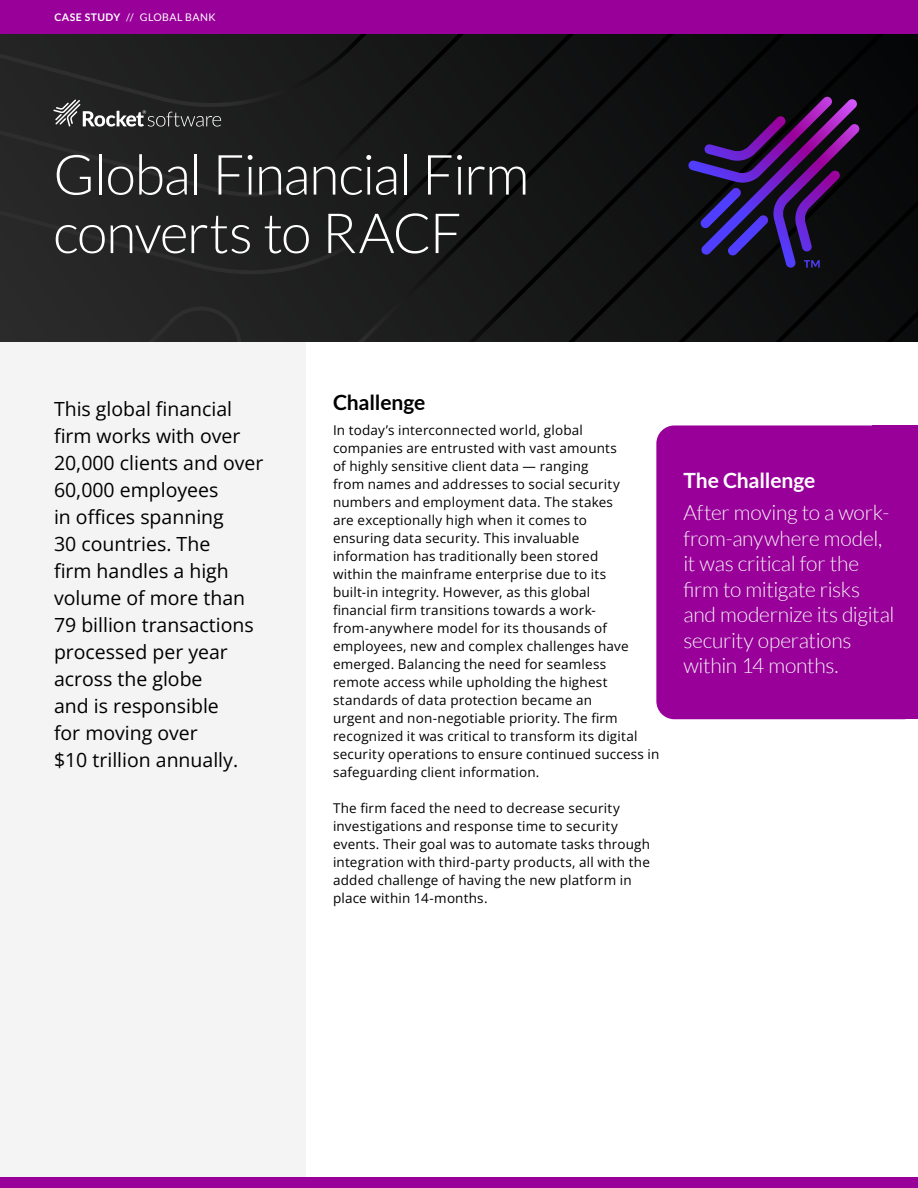
<style>
.page{position:relative;width:918px;height:1188px;background:#fff}
.page>*{position:absolute;margin:0;border:0;box-sizing:border-box;transform-origin:0 0}
.H1-Product_name{font:300 55.5px/58.5px "Lato";letter-spacing:-.025em;color:#fff}
.quote{font:300 21px/25.5px "Lato";letter-spacing:-.015em;color:#f4f4f5}
.H7{font:700 21px "Lato";letter-spacing:-.005em;color:#fff}
.H7-2{font:700 21px "Lato";letter-spacing:-.01em;color:#000}
.body_product_intro_summary{font:19.5px/27px "Open Sans";color:#000}
.body_copy_text{font:13.5px/18px "Open Sans";letter-spacing:.015em;color:#000}
.eyebrow___category{font:10.5px "Lato";letter-spacing:.04em;color:#fff}
.s1{font-weight:700}
</style>
<div class="page">
<div style="left:0;top:323px;width:306px;height:865px;background:#f4f4f5"></div>
<svg style="left:0;top:34px;width:918px;height:307px;background:#181819"></svg>
<div style="left:0;top:0;width:918px;height:34px;background:#909"></div>
<svg style="left:688px;top:97px;width:171px;height:171px;background:#2a1345"></svg>
<svg style="left:53px;top:100px;width:168px;height:27px;background:#494a4a"></svg>
<div style="left:0;top:1177px;width:918px;height:11px;background:#909"></div>
<div style="left:656px;top:425px;width:262px;height:294px;background:#909"></div>
<p class="eyebrow___category" style="left:54px;top:12px;width:163px"><span class="s1">CASE STUDY</span> // GLOBAL BANK</p>
<p class="H1-Product_name" style="left:53px;top:146px;width:477px">Global Financial Firm converts to RACF</p>
<p class="body_product_intro_summary" style="left:54px;top:395px;width:211px">This global financial firm works with over<br>20,000 clients and over<br>60,000 employees<br>in offices spanning<br>30 countries. The<br>firm handles a high volume of more than<br>79 billion transactions processed per year across the globe<br>and is responsible<br>for moving over<br>$10 trillion annually.</p>
<p class="H7-2" style="left:333px;top:391px;width:94px">Challenge</p>
<p class="body_copy_text" style="left:333px;top:421px;width:328px">In today’s interconnected world, global<br>companies are entrusted with vast amounts<br>of highly sensitive client data — ranging<br>from names and addresses to social security numbers and employment data. The stakes<br>are exceptionally high when it comes to<br>ensuring data security. This invaluable<br>information has traditionally been stored<br>within the mainframe enterprise due to its<br>built-in integrity. However, as this global<br>financial firm transitions towards a work&shy;from-anywhere model for its thousands of employees, new and complex challenges have emerged. Balancing the need for seamless<br>remote access while upholding the highest standards of data protection became an<br>urgent and non-negotiable priority. The firm recognized it was critical to transform its digital security operations to ensure continued success in safeguarding client information.</p>
<p class="body_copy_text" style="left:333px;top:799px;width:319px">The firm faced the need to decrease security investigations and response time to security events. Their goal was to automate tasks through integration with third-party products, all with the added challenge of having the new platform in place within 14-months.</p>
<p class="H7" style="left:683px;top:469px;width:133px">The Challenge</p>
<p class="quote" style="left:683px;top:500px;width:213px">After moving to a work&shy;from-anywhere model, it was critical for the firm to mitigate risks and modernize its digital security operations within 14 months.</p>
</div>
